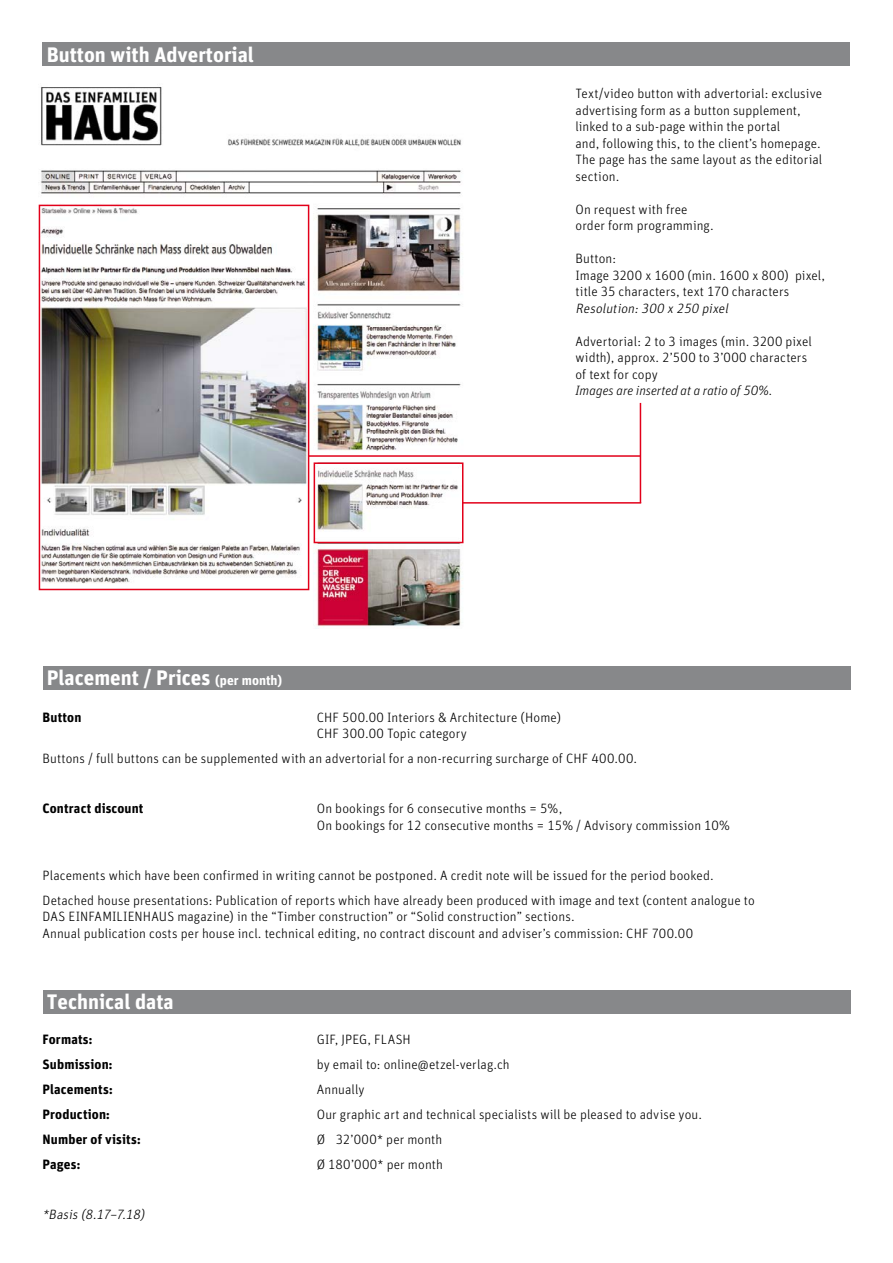
<style>
.page{position:relative;width:893px;height:1263px;background:#fff}
.page>*{position:absolute;margin:0;border:0;box-sizing:border-box;transform-origin:0 0}
.t1{font:21px "Unit Bold LF";color:#fff}
.t2{font:13.5px/16.5px "Unit Light LF";letter-spacing:.005em;color:#000}
.t3{font:13.5px "Unit Bold LF";letter-spacing:.01em;color:#000}
.t4{font:italic 13.5px "Unit Light LF";color:#000}
.t5{font:13.5px "Unit Light Italic LF";color:#000}
.s1{font-size:13.5px}
</style>
<div class="page">
<img style="left:39px;top:87px;width:425px;height:540px">
<hr style="left:640px;top:403px;width:1px;height:100px;background:#e2001a">
<hr style="left:463px;top:502px;width:178px;height:2px;background:#e2001a">
<hr style="left:308px;top:455px;width:332px;height:2px;background:#e2001a">
<div style="left:39px;top:205px;width:270px;height:385px;border:2px solid #e2001a"></div>
<div style="left:314px;top:462px;width:149px;height:81px;border:2px solid #e2001a"></div>
<div style="left:43px;top:43px;width:807px;height:23px;background:#87888a"></div>
<div style="left:43px;top:666px;width:807px;height:23px;background:#87888a"></div>
<div style="left:43px;top:990px;width:807px;height:24px;background:#87888a"></div>
<h1 class="t1" style="left:47px;top:41px;width:209px">Button with Advertorial</h1>
<h1 class="t1" style="left:47px;top:665px;width:237px">Placement / Prices <span class="s1">(per month)</span></h1>
<p class="t2" style="left:575px;top:85px;width:248px">Text/video button with advertorial: exclusive advertising form as a button supplement, linked to a sub-page within the portal<br>and, following this, to the client’s homepage.<br>The page has the same layout as the editorial section.</p>
<p class="t2" style="left:575px;top:200px;width:140px">On request with free order form programming.</p>
<p class="t2" style="left:575px;top:250px;width:251px">Button:<br>Image 3200 x 1600 (min. 1600 x 800) pixel, title 35 characters, text 170 characters</p>
<p class="t4" style="left:575px;top:299px;width:157px">Resolution:300 x 250 pixel</p>
<p class="t2" style="left:575px;top:332px;width:238px">Advertorial: 2 to 3 images (min. 3200 pixel width), approx. 2’500 to 3’000 characters of text for copy</p>
<p class="t5" style="left:575px;top:382px;width:199px">Images are inserted at a ratio of 50%.</p>
<p class="t3" style="left:43px;top:708px;width:40px">Button</p>
<p class="t2" style="left:317px;top:708px;width:246px">CHF 500.00 Interiors &amp; Architecture (Home)<br>CHF 300.00 Topic category</p>
<p class="t2" style="left:43px;top:750px;width:596px">Buttons / full buttons can be supplemented with an advertorial for a non-recurring surcharge of CHF 400.00.</p>
<p class="t3" style="left:43px;top:800px;width:102px">Contract discount</p>
<p class="t2" style="left:317px;top:800px;width:415px">On bookings for 6 consecutive months = 5%,<br>On bookings for 12 consecutive months = 15% / Advisory commission 10%</p>
<p class="t2" style="left:43px;top:862px;width:714px;line-height:25px">Placements which have been confirmed in writing cannot be postponed. A credit note will be issued for the period booked.<br>Detached house presentations: Publication of reports which have already been produced with image and text (content analogue to</p>
<p class="t2" style="left:43px;top:908px;width:652px">DAS EINFAMILIENHAUS magazine) in the “Timber construction” or “Solid construction” sections.<br>Annual publication costs per house incl. technical editing, no contract discount and adviser’s commission: CHF 700.00</p>
<h1 class="t1" style="left:47px;top:989px;width:128px">Technical data</h1>
<p class="t3" style="left:43px;top:1030px;width:52px">Formats:</p>
<p class="t2" style="left:317px;top:1030px;width:96px">GIF, JPEG, FLASH</p>
<p class="t3" style="left:43px;top:1055px;width:72px">Submission:</p>
<p class="t2" style="left:317px;top:1055px;width:194px">by email to: online@etzel-verlag.ch</p>
<p class="t3" style="left:43px;top:1081px;width:72px">Placements:</p>
<p class="t2" style="left:317px;top:1080px;width:49px">Annually</p>
<p class="t3" style="left:43px;top:1106px;width:69px">Production:</p>
<p class="t2" style="left:317px;top:1105px;width:387px">Our graphic art and technical specialists will be pleased to advise you.</p>
<p class="t3" style="left:43px;top:1131px;width:100px">Number of visits:</p>
<p class="t2" style="left:317px;top:1131px;width:127px">Ø 32’000* per month</p>
<p class="t3" style="left:43px;top:1156px;width:40px">Pages:</p>
<p class="t2" style="left:317px;top:1156px;width:128px">Ø 180’000* per month</p>
<p class="t4" style="left:43px;top:1206px;width:106px">*Basis (8.17–7.18)</p>
</div>
